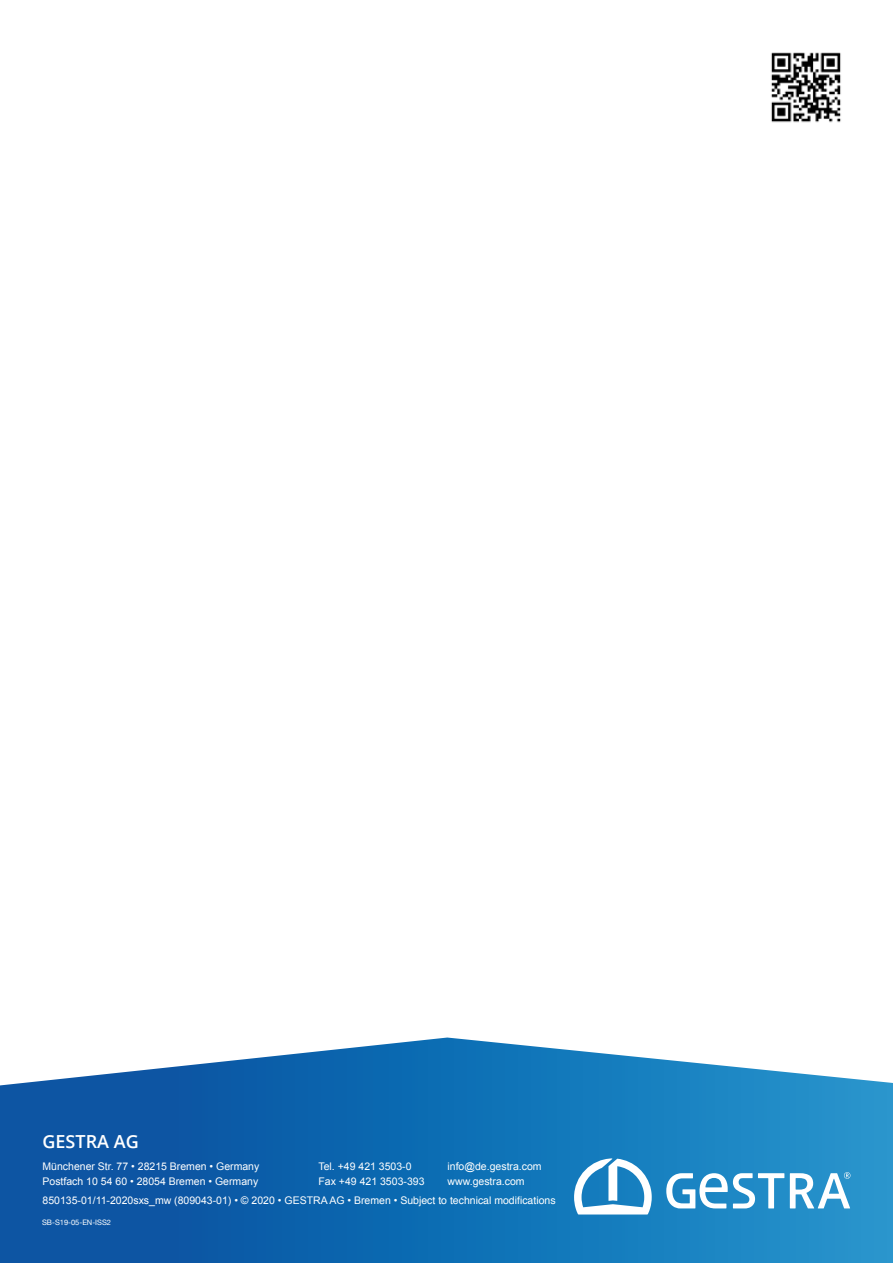
<style>
.page{position:relative;width:893px;height:1263px;background:#fff}
.page>*{position:absolute;margin:0;border:0;box-sizing:border-box;transform-origin:0 0}
.t1{font:600 18px "Open Sans";color:#fff}
.t2{font:10.5px/19.2px "Arial";color:#fff}
.t3{font:7.5px "Helvetica Neue";color:#fff}
.s1{font-family:"Helvetica"}
</style>
<div class="page">
<svg style="left:0;top:1037px;width:893px;height:226px;background:#2c7dbb"></svg>
<svg style="left:574px;top:1158px;width:78px;height:56px"></svg>
<svg style="left:790px;top:1172px;width:60px;height:36px"></svg>
<svg style="left:666px;top:1173px;width:118px;height:35px"></svg>
<img style="left:771px;top:52px;width:70px;height:71px">
<h1 class="t1" style="left:43px;top:1129px;width:98px">GESTRA AG</h1>
<p class="t2" style="left:43px;top:1156px;width:218px">Münchener Str. 77 • 28215 Bremen • Germany</p>
<p class="t2" style="left:319px;top:1156px;width:95px">Tel. +49 421 3503-0</p>
<p class="t2" style="left:448px;top:1156px;width:96px">info@de.gestra.com</p>
<p class="t2" style="left:43px;top:1171px;width:217px">Postfach 10 54 60 • 28054 Bremen • Germany</p>
<p class="t2" style="left:319px;top:1171px;width:107px">Fax +49 421 3503-393</p>
<p class="t2" style="left:43px;top:1171px;width:515px;text-indent:405px">www.gestra.com<br>850135-01/11-2020sxs_mw (809043-01) • © 2020 • GESTRA AG • Bremen • <span class="s1">Subject to technical modifications</span></p>
<p class="t3" style="left:42px;top:1217px;width:71px">SB-S19-05-EN-ISS2</p>
</div>
